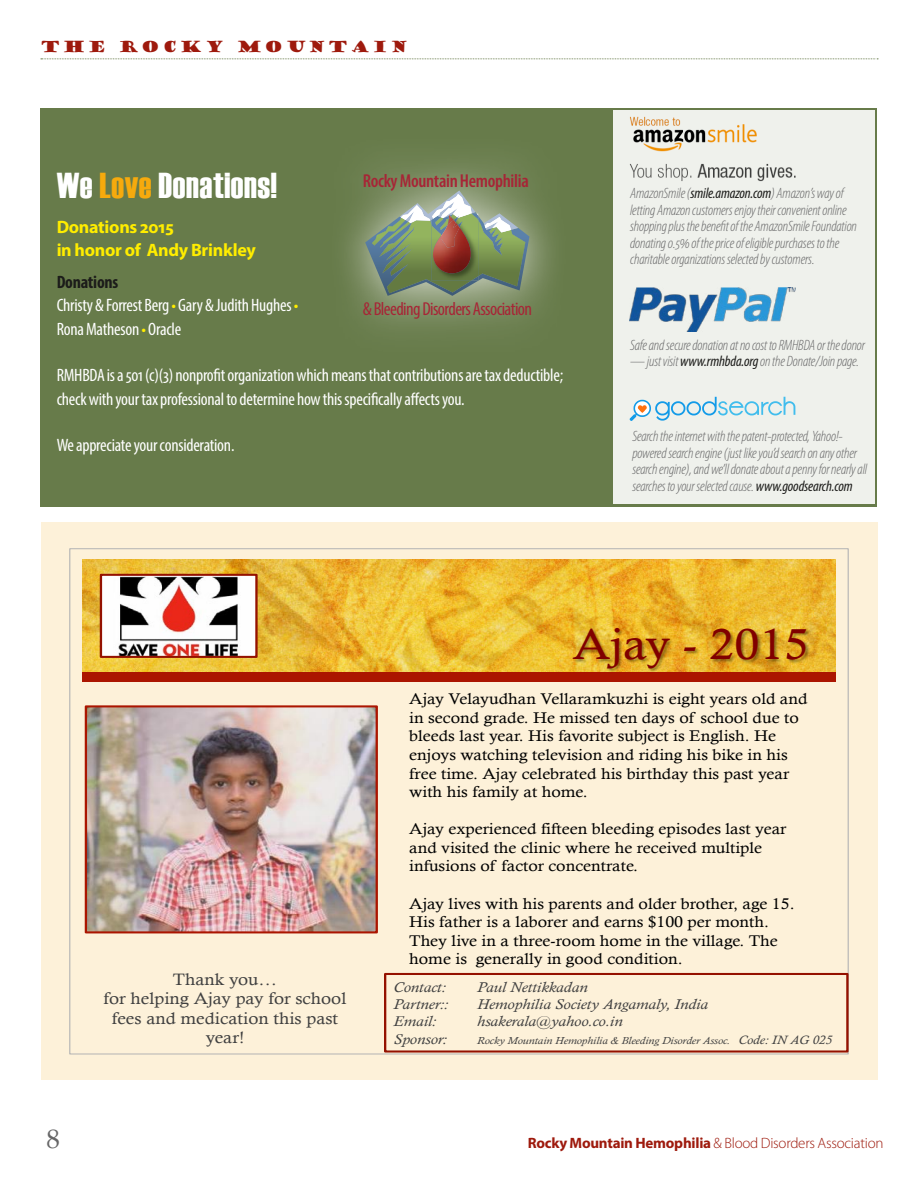
<style>
.page{position:relative;width:918px;height:1188px;background:#fff}
.page>*{position:absolute;margin:0;border:0;box-sizing:border-box;transform-origin:0 0}
.t1{font:43.35px "Calisto";color:#800000;scale:1.13 1}
.t2{font:36px "Haettenschweiler";letter-spacing:.015em;color:#fff}
.t3{font:27px "Palatino Linotype";color:#666667}
.t4{font:condensed 18.75px "Myriad Pro";letter-spacing:-.03em;color:#a72536}
.t5{font:600 condensed 18.75px "Myriad Pro";letter-spacing:-.015em;color:#a72536}
.t6{font:condensed 18px/23.4px "Myriad Pro";letter-spacing:-.015em;color:#fff}
.t7{font:700 18px/23.4px "Myriad Pro";letter-spacing:-.015em;color:#ffed00}
.t8{font:16.5px/19.6px "Calisto";color:#404040;text-align:center;scale:1.13 1}
.t9{font:15.45px/18.6px "Calisto";color:#000;scale:1.13 1}
.t10{font:italic 300 condensed 15px/16.5px "Myriad Pro";letter-spacing:-.01em;color:#666667}
.t11{font:300 15px "Myriad Pro";letter-spacing:-.015em;color:#9e1a0d}
.t12{font:15px "Goudy Stout";letter-spacing:.175em;color:#9e1a0d}
.t13{font:italic 14.4px "Calisto";color:#404040;scale:1.13 1}
.t14{font:italic 10.35px "Calisto";color:#404040;scale:1.13 1}
.s1{color:#f6aa0d}
.s2{font-weight:700;color:#1c1c1a}
.s3{color:#ffed00}
.s4{font-weight:400;color:#1c1c1a}
.s5{font-size:12.45px}
.s6{font-weight:700}
</style>
<div class="page">
<svg style="left:41px;top:58px;width:837px;height:1px"></svg>
<div style="left:41px;top:523px;width:837px;height:557px;background:#fdf1d9"></div>
<img style="left:82px;top:560px;width:754px;height:112px">
<div style="left:82px;top:672px;width:754px;height:10px;background:#ab1500"></div>
<img style="left:567px;top:608px;width:250px;height:64px">
<img style="left:103px;top:577px;width:152px;height:78px">
<div style="left:100px;top:574px;width:158px;height:84px;border:2px solid #941100"></div>
<div style="left:384px;top:973px;width:465px;height:80px;border:2px solid #941100"></div>
<img style="left:88px;top:708px;width:287px;height:223px">
<div style="left:85px;top:705px;width:293px;height:229px;border:2px solid #ab1500"></div>
<div style="left:40px;top:108px;width:838px;height:398px;background:#677b4a"></div>
<div style="left:613px;top:111px;width:262px;height:393px;background:#eff1ec"></div>
<img style="left:630px;top:116px;width:165px;height:66px">
<img style="left:630px;top:288px;width:165px;height:44px">
<svg style="left:630px;top:397px;width:165px;height:24px"></svg>
<div style="left:324px;top:133px;width:247px;height:225px;background:#fff;opacity:.75"></div>
<svg style="left:365px;top:190px;width:164px;height:106px"></svg>
<img style="left:433px;top:217px;width:38px;height:56px">
<p class="t12" style="left:40px;top:36px;width:369px">THE ROCKY MOUNTAIN</p>
<h2 class="t2" style="left:57px;top:161px;width:222px">We <span class="s1">Love</span> Donations!</h2>
<p class="t7" style="left:57px;top:215px;width:201px">Donations 2015<br>in honor of Andy Brinkley</p>
<p class="t6" style="left:57px;top:270px;width:243px"><span class="s2">Donations<br></span>Christy &amp; Forrest Berg <span class="s3">•</span> Gary &amp; Judith Hughes <span class="s3">•<br></span>Rona Matheson <span class="s3">•</span> Oracle</p>
<p class="t6" style="left:57px;top:363px;width:508px">RMHBDA is a 501 (c)(3) nonprofit organization which means that contributions are tax deductible; check with your tax professional to determine how this specifically affects you.</p>
<p class="t6" style="left:57px;top:433px;width:179px">We appreciate your consideration.</p>
<p class="t5" style="left:363px;top:171px;width:168px">Rocky Mountain Hemophilia</p>
<p class="t4" style="left:363px;top:297px;width:171px">&amp; Bleeding Disorders Association</p>
<p class="t10" style="left:630px;top:185px;width:228px">AmazonSmile (<span class="s4">smile.amazon.com</span>) Amazon’s way of letting Amazon customers enjoy their convenient online shopping plus the benefit of the AmazonSmile Foundation donating 0.5% of the price of eligible purchases to the charitable organizations selected by customers.</p>
<p class="t10" style="left:630px;top:337px;width:237px">Safe and secure donation at no cost to RMHBDA or the donor</p>
<p class="t10" style="left:630px;top:353px;width:230px">— just visit <span class="s4">www.rmhbda.org</span> on the Donate/Join page.</p>
<p class="t10" style="left:632px;top:428px;width:236px">Search the internet with the patent-protected, Yahoo!- powered search engine (just like you’d search on any other search engine), and we’ll donate about a penny for nearly all searches to your selected cause. <span class="s4">www.goodsearch.com</span></p>
<p class="t8" style="left:104px;top:969px;width:216px">Thank you…<br>for helping Ajay pay for school fees and medication this past year!</p>
<h1 class="t1" style="left:573px;top:619px;width:211px">Ajay - 2015</h1>
<p class="t9" style="left:409px;top:690px;width:354px">Ajay Velayudhan Vellaramkuzhi is eight years old and in second grade. He missed ten days of school due to bleeds last year. His favorite subject is English. He enjoys watching television and riding his bike in his free time. Ajay celebrated his birthday this past year with his family at home.</p>
<p class="t9" style="left:409px;top:820px;width:335px">Ajay experienced fifteen bleeding episodes last year and visited the clinic where he received multiple infusions of factor concentrate.</p>
<p class="t9" style="left:409px;top:894px;width:343px">Ajay lives with his parents and older brother, age 15.<br>His father is a laborer and earns $100 per month.<br>They live in a three-room home in the village. The home is generally in good condition.</p>
<p class="t13" style="left:394px;top:979px;width:48px">Contact:</p>
<p class="t13" style="left:477px;top:979px;width:99px">Paul Nettikkadan</p>
<p class="t13" style="left:394px;top:995px;width:50px">Partner::</p>
<p class="t13" style="left:477px;top:995px;width:206px">Hemophilia Society Angamaly, India</p>
<p class="t13" style="left:394px;top:1013px;width:39px">Email:</p>
<p class="t13" style="left:477px;top:1013px;width:130px">hsakerala@yahoo.co.in</p>
<p class="t13" style="left:394px;top:1031px;width:49px">Sponsor:</p>
<p class="t14" style="left:477px;top:1034px;width:315px">Rocky Mountain Hemophilia &amp; Bleeding Disorder Assoc. <span class="s5">Code: IN AG 025</span></p>
<h3 class="t3" style="left:46px;top:1119px;width:15px">8</h3>
<p class="t11" style="left:528px;top:1134px;width:357px"><span class="s6">Rocky Mountain Hemophilia</span> &amp; Blood Disorders Association</p>
</div>
